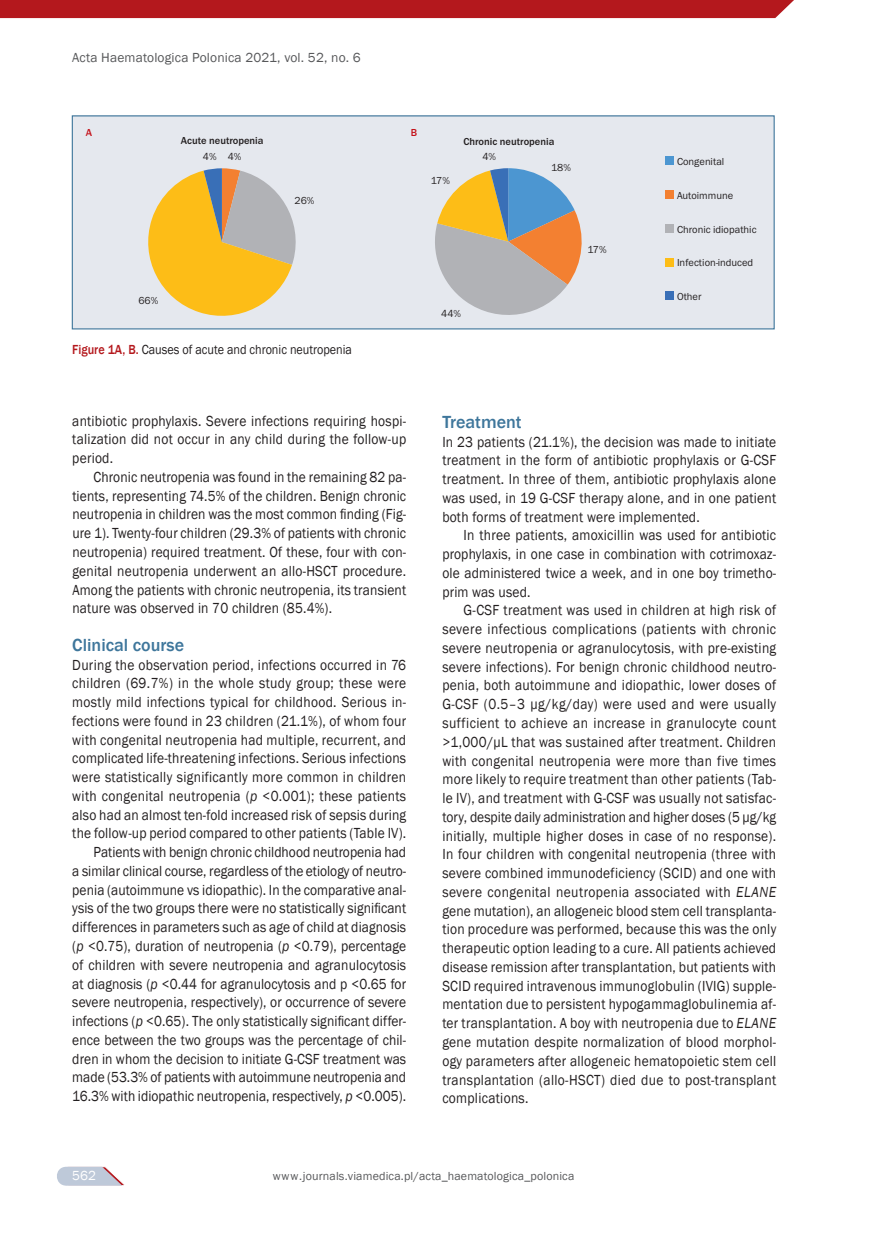
<style>
.page{position:relative;width:872px;height:1234px;background:#fff}
.page>*{position:absolute;margin:0;border:0;box-sizing:border-box;transform-origin:0 0}
.t1{font:500 18px "Franklin Gothic";color:#3e769b}
.t2{font:15px/18.8px "Franklin Gothic";letter-spacing:.01em;color:#231f20;text-align:justify;scale:.9 1}
.t3{font:13.5px "Franklin Gothic";color:#231f20;scale:.9 1}
.t4{font:13.5px "Franklin Gothic";letter-spacing:.01em;color:#57585a}
.t5{font:13.5px "Franklin Gothic";color:#fff}
.t6{font:12px "Franklin Gothic";letter-spacing:.01em;color:#57585a}
.t7{font:10.5px "Franklin Gothic";color:#231f20}
.t8{font:500 10.5px "Franklin Gothic";color:#231f20}
.t9{font:500 10.5px "Franklin Gothic";color:#c4121a}
.s1{font-weight:500;color:#b4181d}
.s2{font-style:italic}
</style>
<div class="page">
<div style="left:0;top:0;width:794px;height:18px;background:#b4181d"></div>
<svg style="left:57px;top:1166px;width:67px;height:19px"></svg>
<div style="left:72px;top:116px;width:702px;height:213px;background:#e5e8ee"></div>
<div style="left:72px;top:115px;width:702px;height:214px;border:1px solid #3e769b"></div>
<svg style="left:148px;top:168px;width:148px;height:148px"></svg>
<div style="left:665px;top:157px;width:8px;height:8px;background:#4c96d1"></div>
<div style="left:665px;top:190px;width:8px;height:9px;background:#f38031"></div>
<div style="left:665px;top:224px;width:8px;height:8px;background:#b1b2b6"></div>
<div style="left:665px;top:258px;width:8px;height:8px;background:#fdbd17"></div>
<div style="left:665px;top:292px;width:8px;height:8px;background:#396fb7"></div>
<svg style="left:435px;top:168px;width:147px;height:147px"></svg>
<p class="t4" style="left:72px;top:49px;width:290px">Acta Haematologica Polonica 2021, vol. 52, no. 6</p>
<p class="t9" style="left:86px;top:126px;width:8px">A</p>
<p class="t9" style="left:411px;top:126px;width:8px">B</p>
<p class="t8" style="left:181px;top:134px;width:84px">Acute neutropenia</p>
<p class="t7" style="left:203px;top:149px;width:15px">4%</p>
<p class="t7" style="left:228px;top:149px;width:15px">4%</p>
<p class="t7" style="left:295px;top:194px;width:21px">26%</p>
<p class="t7" style="left:431px;top:174px;width:21px">17%</p>
<p class="t8" style="left:463px;top:134px;width:93px">Chronic neutropenia</p>
<p class="t7" style="left:482px;top:149px;width:15px">4%</p>
<p class="t7" style="left:551px;top:160px;width:21px">18%</p>
<p class="t7" style="left:138px;top:293px;width:21px">66%</p>
<p class="t3" style="left:72px;top:341px;width:312px"><span class="s1">Figure 1A, B.</span> Causes of acute and chronic neutropenia</p>
<p class="t7" style="left:441px;top:307px;width:21px">44%</p>
<p class="t7" style="left:587px;top:242px;width:21px">17%</p>
<p class="t7" style="left:677px;top:155px;width:49px">Congenital</p>
<p class="t7" style="left:677px;top:189px;width:58px">Autoimmune</p>
<p class="t7" style="left:677px;top:222px;width:81px">Chronic idiopathic</p>
<p class="t7" style="left:677px;top:256px;width:78px">Infection-induced</p>
<p class="t7" style="left:677px;top:290px;width:26px">Other</p>
<p class="t2" style="left:72px;top:411px;width:372px">antibiotic prophylaxis. Severe infections requiring hospi&shy;talization did not occur in any child during the follow-up period.</p>
<p class="t2" style="left:72px;top:468px;width:372px;text-indent:21px">Chronic neutropenia was found in the remaining 82 pa&shy;tients, representing 74.5% of the children. Benign chronic neutropenia in children was the most common finding (Fig&shy;ure 1). Twenty-four children (29.3% of patients with chronic neutropenia) required treatment. Of these, four with con&shy;genital neutropenia underwent an allo-HSCT procedure.<br>Among the patients with chronic neutropenia, its transient nature was observed in 70 children (85.4%).</p>
<p class="t1" style="left:72px;top:633px;width:113px">Clinical course</p>
<p class="t2" style="left:72px;top:655px;width:372px;text-align:right">During the observation period, infections occurred in 76 children (69.7%) in the whole study group; these were mostly mild infections typical for childhood. Serious in&shy;fections were found in 23 children (21.1%), of whom four with congenital neutropenia had multiple, recurrent, and complicated life-threatening infections. Serious infections were statistically significantly more common in children with congenital neutropenia (<span class="s2">p</span> &lt;0.001); these patients also had an almost ten-fold increased risk of sepsis during the follow-up period compared to other patients (Table IV).<br>Patients with benign chronic childhood neutropenia had<br>a similar clinical course, regardless of the etiology of neutro&shy;penia (autoimmune vs idiopathic). In the comparative anal&shy;ysis of the two groups there were no statistically significant differences in parameters such as age of child at diagnosis (<span class="s2">p</span> &lt;0.75), duration of neutropenia (<span class="s2">p</span> &lt;0.79), percentage of children with severe neutropenia and agranulocytosis at diagnosis (<span class="s2">p</span> &lt;0.44 for agranulocytosis and p &lt;0.65 for severe neutropenia, respectively), or occurrence of severe infections (<span class="s2">p</span> &lt;0.65). The only statistically significant differ&shy;ence between the two groups was the percentage of chil&shy;dren in whom the decision to initiate G-CSF treatment was made (53.3% of patients with autoimmune neutropenia and 16.3% with idiopathic neutropenia, respectively, <span class="s2">p</span> &lt;0.005).</p>
<p class="t1" style="left:442px;top:410px;width:81px">Treatment</p>
<p class="t2" style="left:442px;top:432px;width:372px">In 23 patients (21.1%), the decision was made to initiate treatment in the form of antibiotic prophylaxis or G-CSF treatment. In three of them, antibiotic prophylaxis alone was used, in 19 G-CSF therapy alone, and in one patient both forms of treatment were implemented.</p>
<p class="t2" style="left:442px;top:526px;width:372px;text-indent:21px">In three patients, amoxicillin was used for antibiotic prophylaxis, in one case in combination with cotrimoxaz&shy;ole administered twice a week, and in one boy trimetho&shy;prim was used.</p>
<p class="t2" style="left:442px;top:601px;width:372px;text-indent:21px">G-CSF treatment was used in children at high risk of severe infectious complications (patients with chronic severe neutropenia or agranulocytosis, with pre-existing severe infections). For benign chronic childhood neutro&shy;penia, both autoimmune and idiopathic, lower doses of G-CSF (0.5–3 µg/kg/day) were used and were usually sufficient to achieve an increase in granulocyte count &gt;1,000/µL that was sustained after treatment. Children with congenital neutropenia were more than five times more likely to require treatment than other patients (Tab&shy;le IV), and treatment with G-CSF was usually not satisfac&shy;tory, despite daily administration and higher doses (5 μg/kg initially, multiple higher doses in case of no response).<br>In four children with congenital neutropenia (three with severe combined immunodeficiency (SCID) and one with severe congenital neutropenia associated with <span class="s2">ELANE </span>gene mutation), an allogeneic blood stem cell transplanta&shy;tion procedure was performed, because this was the only therapeutic option leading to a cure. All patients achieved disease remission after transplantation, but patients with SCID required intravenous immunoglobulin (IVIG) supple&shy;mentation due to persistent hypogammaglobulinemia af&shy;ter transplantation. A boy with neutropenia due to <span class="s2">ELANE </span>gene mutation despite normalization of blood morphol&shy;ogy parameters after allogeneic hematopoietic stem cell transplantation (allo-HSCT) died due to post-transplant complications.</p>
<p class="t5" style="left:72px;top:1166px;width:25px">562</p>
<p class="t6" style="left:273px;top:1167px;width:303px">www.journals.viamedica.pl/acta_haematologica_polonica</p>
</div>
